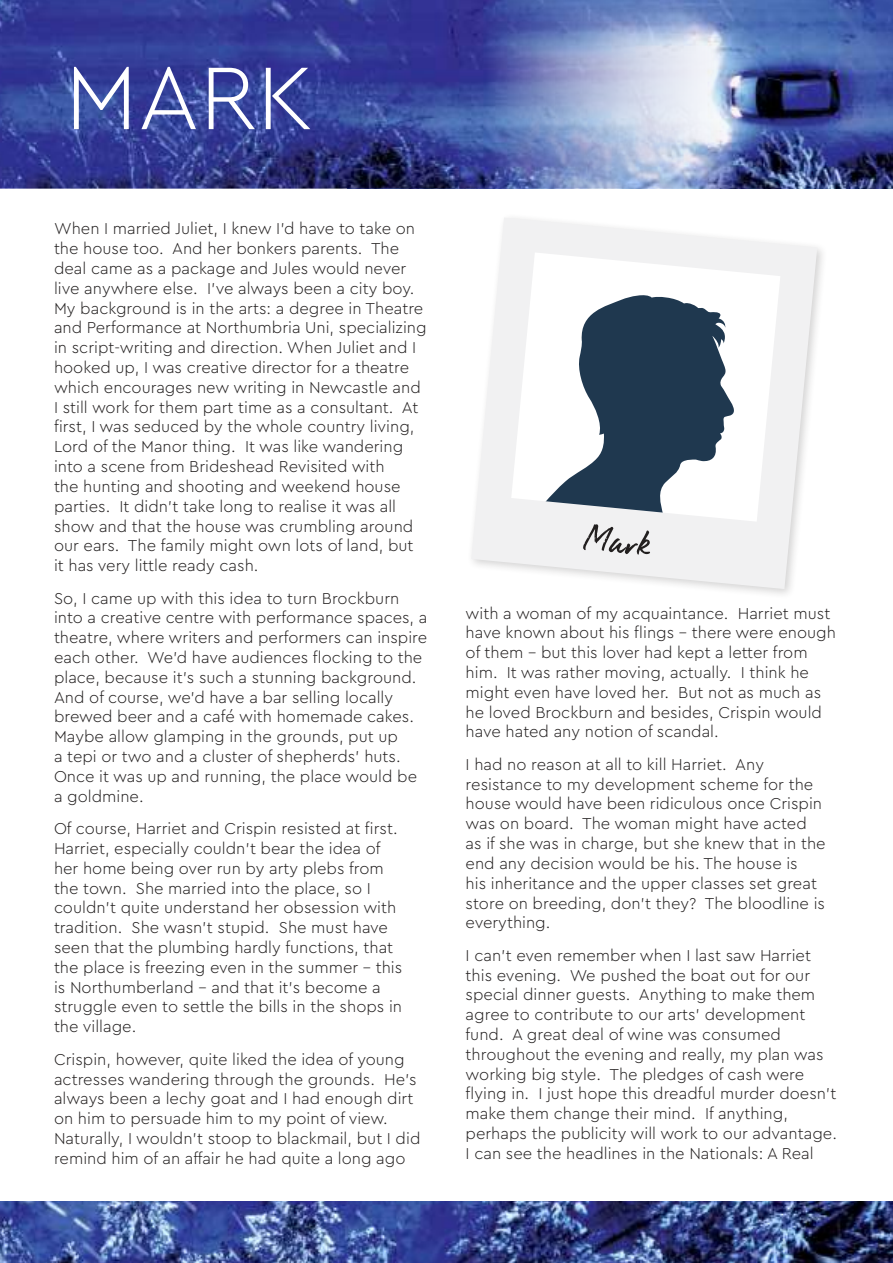
<style>
.page{position:relative;width:893px;height:1263px;background:#fff}
.page>*{position:absolute;margin:0;border:0;box-sizing:border-box;transform-origin:0 0}
.t1{font:300 93px "Cera Pro";color:#fff}
.t2{font:63px "Aroha";color:#221f1f}
.t3{font:300 16.5px/19.8px "Cera Pro";color:#221f1f}
</style>
<div class="page">
<img style="left:783px;top:0;width:109px;height:189px">
<img style="left:0;top:0;width:783px;height:189px">
<img style="left:0;top:1201px;width:892px;height:62px">
<svg style="left:471px;top:218px;width:346px;height:371px;fill:#f1f1f2"></svg>
<svg style="left:511px;top:252px;width:269px;height:270px"></svg>
<svg style="left:544px;top:292px;width:192px;height:223px"></svg>
<h1 class="t1" style="left:65px;top:57px;width:250px">MARK</h1>
<p class="t3" style="left:54px;top:220px;width:374px">When I married Juliet, I knew I’d have to take on the house too. And her bonkers parents. The deal came as a package and Jules would never live anywhere else. I’ve always been a city boy.<br>My background is in the arts: a degree in Theatre and Performance at Northumbria Uni, specializing in script-writing and direction. When Juliet and I hooked up, I was creative director for a theatre which encourages new writing in Newcastle and I still work for them part time as a consultant. At first, I was seduced by the whole country living, Lord of the Manor thing. It was like wandering into a scene from Brideshead Revisited with<br>the hunting and shooting and weekend house parties. It didn’t take long to realise it was all show and that the house was crumbling around our ears. The family might own lots of land, but it has very little ready cash.</p>
<p class="t3" style="left:54px;top:589px;width:375px">So, I came up with this idea to turn Brockburn into a creative centre with performance spaces, a theatre, where writers and performers can inspire each other. We’d have audiences flocking to the place, because it’s such a stunning background.<br>And of course, we’d have a bar selling locally brewed beer and a café with homemade cakes.<br>Maybe allow glamping in the grounds, put up<br>a tepi or two and a cluster of shepherds’ huts.<br>Once it was up and running, the place would be a goldmine.</p>
<p class="t3" style="left:54px;top:818px;width:350px">Of course, Harriet and Crispin resisted at first.<br>Harriet, especially couldn’t bear the idea of her home being over run by arty plebs from the town. She married into the place, so I couldn’t quite understand her obsession with tradition. She wasn’t stupid. She must have seen that the plumbing hardly functions, that the place is freezing even in the summer - this is Northumberland - and that it’s become a struggle even to settle the bills in the shops in the village.</p>
<p class="t3" style="left:54px;top:1050px;width:368px">Crispin, however, quite liked the idea of young actresses wandering through the grounds. He’s always been a lechy goat and I had enough dirt on him to persuade him to my point of view.<br>Naturally, I wouldn’t stoop to blackmail, but I did remind him of an affair he had quite a long ago</p>
<h2 class="t2" style="left:586px;top:505px;width:69px;rotate:5deg">Mark</h2>
<p class="t3" style="left:466px;top:604px;width:372px">with a woman of my acquaintance. Harriet must have known about his flings – there were enough of them - but this lover had kept a letter from him. It was rather moving, actually. I think he might even have loved her. But not as much as he loved Brockburn and besides, Crispin would have hated any notion of scandal.</p>
<p class="t3" style="left:466px;top:755px;width:362px">I had no reason at all to kill Harriet. Any resistance to my development scheme for the house would have been ridiculous once Crispin was on board. The woman might have acted as if she was in charge, but she knew that in the end any decision would be his. The house is<br>his inheritance and the upper classes set great store on breeding, don’t they? The bloodline is everything.</p>
<p class="t3" style="left:466px;top:946px;width:373px">I can’t even remember when I last saw Harriet this evening. We pushed the boat out for our special dinner guests. Anything to make them agree to contribute to our arts’ development fund. A great deal of wine was consumed throughout the evening and really, my plan was working big style. The pledges of cash were flying in. I just hope this dreadful murder doesn’t make them change their mind. If anything, perhaps the publicity will work to our advantage.<br>I can see the headlines in the Nationals: A Real</p>
</div>
